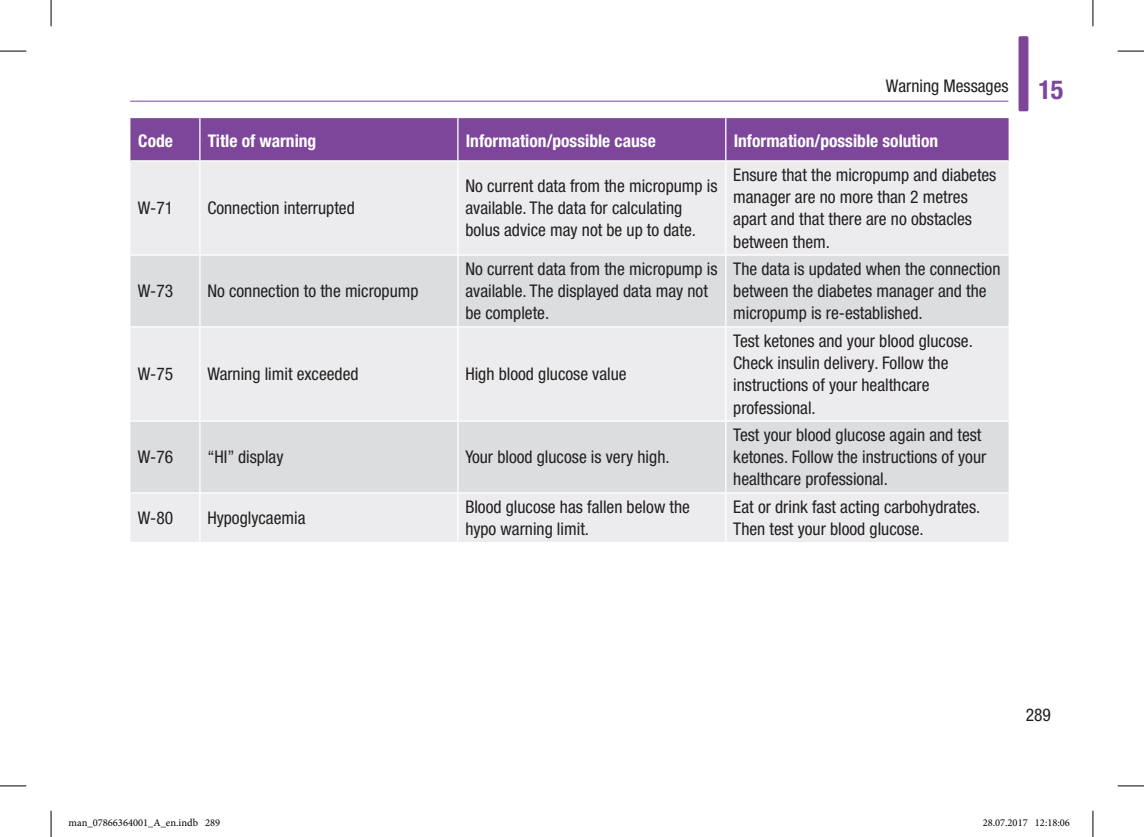
<style>
.page{position:relative;width:1144px;height:837px;background:#fff}
.page>*{position:absolute;margin:0;border:0;box-sizing:border-box;transform-origin:0 0}
.t1{font:condensed 17.5px/22.2px "Helvetica Neue LTW1 G";color:#231f20}
.t2{font:700 condensed 17.5px "Helvetica Neue LTW1 G";color:#fff}
.t3{font:10.5px "Minion Pro";color:#000}
.s1{font-weight:700;font-size:26.25px;color:#7d469b}
</style>
<div class="page">
<hr style="left:130px;top:101px;width:878px;height:1px;background:#7d469b">
<div style="left:1018px;top:36px;width:10px;height:75px;background:#7d469b;border-radius:2px"></div>
<div style="left:130px;top:118px;width:878px;height:42px;background:#7d469b"></div>
<div style="left:130px;top:162px;width:878px;height:379px;background:#ececee"></div>
<svg style="left:130px;top:255px;width:878px;height:237px;background:#e2e3e5"></svg>
<hr style="left:199px;top:161px;width:2px;height:93px;background:#fff">
<hr style="left:457px;top:161px;width:1px;height:93px;background:#fff">
<hr style="left:725px;top:161px;width:1px;height:93px;background:#fff">
<hr style="left:130px;top:254px;width:70px;height:1px;background:#fff">
<hr style="left:200px;top:254px;width:258px;height:1px;background:#fff">
<hr style="left:199px;top:255px;width:2px;height:71px;background:#fff">
<hr style="left:458px;top:254px;width:268px;height:1px;background:#fff">
<hr style="left:457px;top:255px;width:1px;height:71px;background:#fff">
<hr style="left:726px;top:254px;width:282px;height:1px;background:#fff">
<hr style="left:725px;top:255px;width:1px;height:71px;background:#fff">
<hr style="left:130px;top:326px;width:70px;height:1px;background:#fff">
<hr style="left:200px;top:326px;width:258px;height:1px;background:#fff">
<hr style="left:199px;top:327px;width:2px;height:93px;background:#fff">
<hr style="left:458px;top:326px;width:268px;height:1px;background:#fff">
<hr style="left:457px;top:327px;width:1px;height:93px;background:#fff">
<hr style="left:726px;top:326px;width:282px;height:1px;background:#fff">
<hr style="left:725px;top:327px;width:1px;height:93px;background:#fff">
<hr style="left:130px;top:420px;width:70px;height:1px;background:#fff">
<hr style="left:200px;top:420px;width:258px;height:1px;background:#fff">
<hr style="left:199px;top:421px;width:2px;height:71px;background:#fff">
<hr style="left:458px;top:420px;width:268px;height:1px;background:#fff">
<hr style="left:457px;top:421px;width:1px;height:71px;background:#fff">
<hr style="left:726px;top:420px;width:282px;height:1px;background:#fff">
<hr style="left:725px;top:421px;width:1px;height:71px;background:#fff">
<hr style="left:130px;top:492px;width:70px;height:1px;background:#fff">
<hr style="left:200px;top:492px;width:258px;height:1px;background:#fff">
<hr style="left:199px;top:493px;width:2px;height:48px;background:#fff">
<hr style="left:458px;top:492px;width:268px;height:1px;background:#fff">
<hr style="left:457px;top:493px;width:1px;height:48px;background:#fff">
<hr style="left:726px;top:492px;width:282px;height:1px;background:#fff">
<hr style="left:725px;top:493px;width:1px;height:48px;background:#fff">
<hr style="left:199px;top:118px;width:2px;height:42px;background:#fff">
<hr style="left:457px;top:118px;width:1px;height:42px;background:#fff">
<hr style="left:725px;top:118px;width:1px;height:42px;background:#fff">
<svg style="left:0;top:51px;width:26px;height:1px"></svg>
<svg style="left:1118px;top:51px;width:26px;height:1px"></svg>
<svg style="left:0;top:785px;width:26px;height:1px"></svg>
<svg style="left:1118px;top:785px;width:26px;height:1px"></svg>
<svg style="left:51px;top:0;width:1px;height:26px"></svg>
<svg style="left:51px;top:810px;width:1px;height:26px"></svg>
<svg style="left:1092px;top:0;width:1px;height:26px"></svg>
<svg style="left:1092px;top:810px;width:1px;height:26px"></svg>
<p class="t1" style="left:886px;top:75px;width:179px">Warning Messages <span class="s1">15</span></p>
<p class="t2" style="left:138px;top:130px;width:36px">Code</p>
<p class="t2" style="left:208px;top:130px;width:110px">Title of warning</p>
<p class="t2" style="left:466px;top:130px;width:191px">Information/possible cause</p>
<p class="t2" style="left:734px;top:130px;width:206px">Information/possible solution</p>
<p class="t1" style="left:138px;top:197px;width:37px">W-71</p>
<p class="t1" style="left:207px;top:197px;width:149px">Connection interrupted</p>
<p class="t1" style="left:138px;top:280px;width:37px">W-73</p>
<p class="t1" style="left:207px;top:280px;width:213px">No connection to the micropump</p>
<p class="t1" style="left:465px;top:175px;width:254px">No current data from the micropump is available. The data for calculating bolus advice may not be up to date.</p>
<p class="t1" style="left:733px;top:164px;width:265px">Ensure that the micropump and diabetes manager are no more than 2 metres apart and that there are no obstacles between them.</p>
<p class="t1" style="left:465px;top:258px;width:254px">No current data from the micropump is available. The displayed data may not be complete.</p>
<p class="t1" style="left:733px;top:258px;width:269px">The data is updated when the connection between the diabetes manager and the micropump is re-established.</p>
<p class="t1" style="left:138px;top:363px;width:37px">W-75</p>
<p class="t1" style="left:207px;top:363px;width:153px">Warning limit exceeded</p>
<p class="t1" style="left:465px;top:363px;width:163px">High blood glucose value</p>
<p class="t1" style="left:138px;top:446px;width:37px">W-76</p>
<p class="t1" style="left:207px;top:446px;width:78px">“HI” display</p>
<p class="t1" style="left:465px;top:446px;width:206px">Your blood glucose is very high.</p>
<p class="t1" style="left:733px;top:329px;width:241px">Test ketones and your blood glucose.<br>Check insulin delivery. Follow the instructions of your healthcare professional.</p>
<p class="t1" style="left:733px;top:423px;width:255px">Test your blood glucose again and test ketones. Follow the instructions of your healthcare professional.</p>
<p class="t1" style="left:138px;top:506px;width:37px">W-80</p>
<p class="t1" style="left:207px;top:506px;width:100px">Hypoglycaemia</p>
<p class="t1" style="left:465px;top:495px;width:226px">Blood glucose has fallen below the hypo warning limit.</p>
<p class="t1" style="left:733px;top:495px;width:249px">Eat or drink fast acting carbohydrates.<br>Then test your blood glucose.</p>
<p class="t1" style="left:1026px;top:704px;width:27px">289</p>
<p class="t3" style="left:69px;top:815px;width:153px">man_07866364001_A_en.indb 289</p>
<p class="t3" style="left:983px;top:815px;width:89px">28.07.2017 12:18:06</p>
</div>
